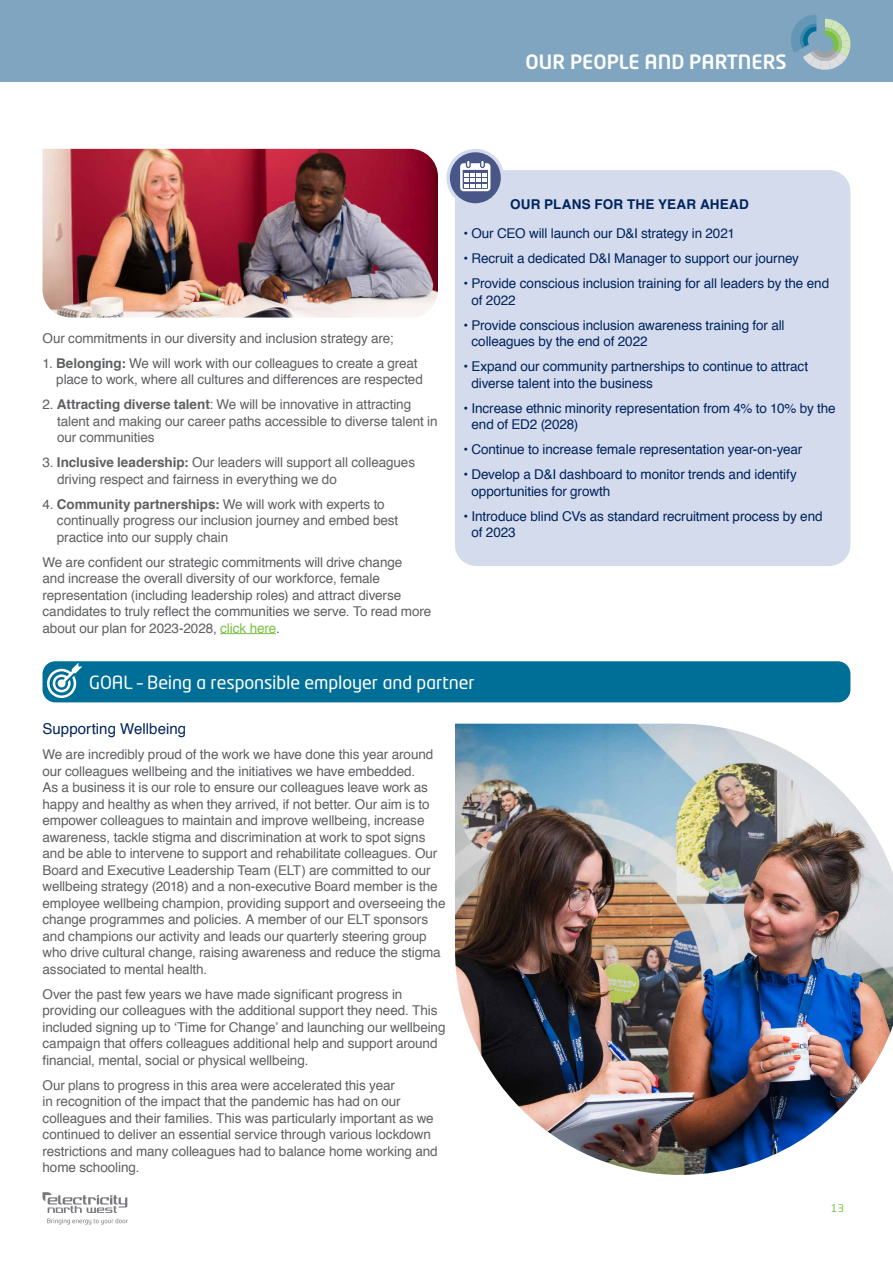
<style>
.page{position:relative;width:893px;height:1263px;background:#fff}
.page>*{position:absolute;margin:0;border:0;box-sizing:border-box;transform-origin:0 0}
.t1{font:500 19.5px "Neo Tech Std";color:#fff}
.t2{font:18px "Neo Tech Std";letter-spacing:-.005em;color:#fff}
.t3{font:15px "Helvetica";color:#00245d}
.t4{font:13.5px/16.5px "Helvetica";letter-spacing:-.005em;color:#5f6062}
.t5{font:13.5px/16.5px "Helvetica";letter-spacing:-.005em;color:#00245d}
.t6{font:700 13.5px "Helvetica";letter-spacing:.015em;color:#00245d}
.t7{font:10.5px "Neo Tech Std";color:#7ac143}
.s1{font-weight:700}
.s2{color:#7ac143}
</style>
<div class="page">
<img style="left:43px;top:149px;width:395px;height:169px">
<hr style="left:220px;top:633px;width:56px;height:1px;background:#7ac143">
<div style="left:455px;top:170px;width:395px;height:396px;background:#d4dbec"></div>
<svg style="left:448px;top:151px;width:54px;height:54px"></svg>
<div style="left:446px;top:149px;width:58px;height:58px;border:3px solid #d4dbec;border-radius:50%"></div>
<svg style="left:460px;top:161px;width:30px;height:30px"></svg>
<div style="left:43px;top:661px;width:807px;height:41px;background:#006f97;border-radius:13px"></div>
<svg style="left:46px;top:663px;width:36px;height:35px"></svg>
<img style="left:455px;top:724px;width:438px;height:451px">
<svg style="left:43px;top:1192px;width:85px;height:32px"></svg>
<div style="left:0;top:0;width:893px;height:81px;background:#7fa5c0"></div>
<svg style="left:791px;top:14px;width:59px;height:56px"></svg>
<h1 class="t1" style="left:526px;top:49px;width:263px">OUR PEOPLE AND PARTNERS</h1>
<p class="t4" style="left:43px;top:330px;width:352px">Our commitments in our diversity and inclusion strategy are;</p>
<p class="t4" style="left:56px;top:355px;width:368px;text-indent:-14px">1. <span class="s1">Belonging:</span> We will work with our colleagues to create a great place to work, where all cultures and differences are respected</p>
<p class="t4" style="left:57px;top:396px;width:382px;text-indent:-15px">2. <span class="s1">Attracting diverse talent</span>: We will be innovative in attracting talent and making our career paths accessible to diverse talent in our communities</p>
<p class="t4" style="left:57px;top:454px;width:360px;text-indent:-15px">3. <span class="s1">Inclusive leadership:</span> Our leaders will support all colleagues driving respect and fairness in everything we do</p>
<p class="t4" style="left:57px;top:496px;width:343px;text-indent:-14px">4. <span class="s1">Community partnerships:</span> We will work with experts to continually progress our inclusion journey and embed best practice into our supply chain</p>
<p class="t4" style="left:43px;top:554px;width:390px">We are confident our strategic commitments will drive change<br>and increase the overall diversity of our workforce, female representation (including leadership roles) and attract diverse candidates to truly reflect the communities we serve. To read more about our plan for 2023-2028, <span class="s2">click here</span>.</p>
<p class="t6" style="left:510px;top:193px;width:240px">OUR PLANS FOR THE YEAR AHEAD</p>
<p class="t5" style="left:463px;top:226px;width:273px">• Our CEO will launch our D&amp;I strategy in 2021</p>
<p class="t5" style="left:463px;top:251px;width:337px">• Recruit a dedicated D&amp;I Manager to support our journey</p>
<p class="t5" style="left:471px;top:276px;width:359px;text-indent:-8px">• Provide conscious inclusion training for all leaders by the end of 2022</p>
<p class="t5" style="left:471px;top:317px;width:315px;text-indent:-8px">• Provide conscious inclusion awareness training for all colleagues by the end of 2022</p>
<p class="t5" style="left:471px;top:359px;width:338px;text-indent:-8px">• Expand our community partnerships to continue to attract diverse talent into the business</p>
<p class="t5" style="left:471px;top:400px;width:366px;text-indent:-8px">• Increase ethnic minority representation from 4% to 10% by the end of ED2 (2028)</p>
<p class="t5" style="left:463px;top:442px;width:341px">• Continue to increase female representation year-on-year</p>
<p class="t5" style="left:471px;top:467px;width:327px;text-indent:-8px">• Develop a D&amp;I dashboard to monitor trends and identify opportunities for growth</p>
<p class="t5" style="left:471px;top:508px;width:353px;text-indent:-8px">• Introduce blind CVs as standard recruitment process by end of 2023</p>
<h2 class="t2" style="left:89px;top:671px;width:387px">GOAL – Being a responsible employer and partner</h2>
<p class="t3" style="left:43px;top:718px;width:145px">Supporting Wellbeing</p>
<p class="t4" style="left:43px;top:747px;width:404px">We are incredibly proud of the work we have done this year around our colleagues wellbeing and the initiatives we have embedded.<br>As a business it is our role to ensure our colleagues leave work as happy and healthy as when they arrived, if not better. Our aim is to empower colleagues to maintain and improve wellbeing, increase awareness, tackle stigma and discrimination at work to spot signs and be able to intervene to support and rehabilitate colleagues. Our Board and Executive Leadership Team (ELT) are committed to our wellbeing strategy (2018) and a non-executive Board member is the employee wellbeing champion, providing support and overseeing the change programmes and policies. A member of our ELT sponsors and champions our activity and leads our quarterly steering group who drive cultural change, raising awareness and reduce the stigma associated to mental health.</p>
<p class="t4" style="left:43px;top:986px;width:405px">Over the past few years we have made significant progress in providing our colleagues with the additional support they need. This included signing up to ‘Time for Change’ and launching our wellbeing campaign that offers colleagues additional help and support around financial, mental, social or physical wellbeing.</p>
<p class="t4" style="left:43px;top:1077px;width:397px">Our plans to progress in this area were accelerated this year<br>in recognition of the impact that the pandemic has had on our colleagues and their families. This was particularly important as we continued to deliver an essential service through various lockdown restrictions and many colleagues had to balance home working and home schooling.</p>
<p class="t7" style="left:831px;top:1202px;width:14px">13</p>
</div>
